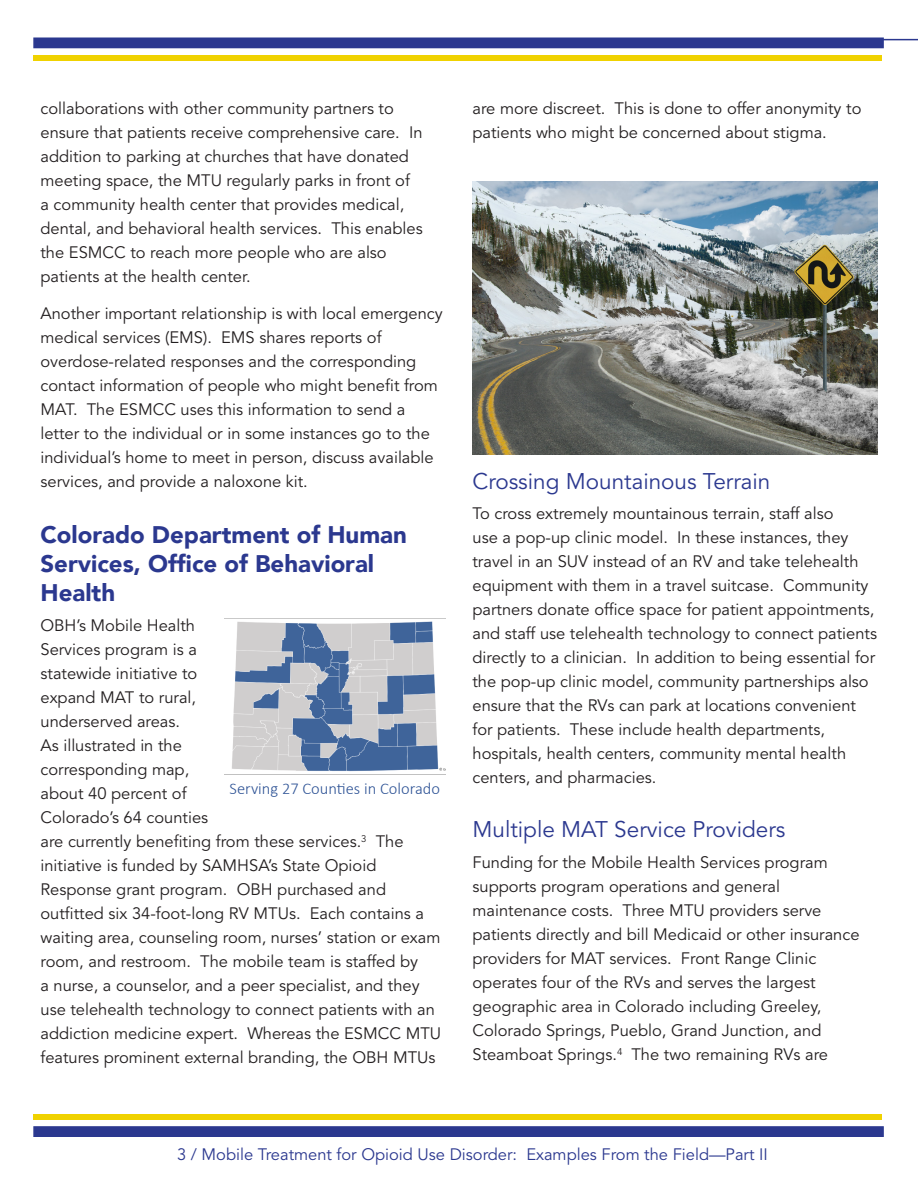
<style>
.page{position:relative;width:918px;height:1188px;background:#fff}
.page>*{position:absolute;margin:0;border:0;box-sizing:border-box;transform-origin:0 0}
.subhead_one{font:900 24px/28.8px "Avenir LT";color:#2b388f}
.subhead_two{font:22.5px "Avenir LT Std";color:#2b388f}
.body_text{font:16.5px/24px "Avenir LT Std";color:#231f20}
.t1{font:16.5px "Avenir LT Std";color:#2b388f}
.t2{font:300 16.5px "Calibri";color:#2f5496}
</style>
<div class="page">
<div style="left:33px;top:38px;width:851px;height:10px;background:#2b388f"></div>
<div style="left:33px;top:55px;width:849px;height:5px;background:#f0d200"></div>
<div style="left:33px;top:1126px;width:851px;height:11px;background:#2b388f;border:2px solid #2b388f"></div>
<div style="left:33px;top:1114px;width:849px;height:6px;background:#f0d200"></div>
<hr style="left:91px;top:39px;width:827px;height:1px;background:#2b388f">
<img style="left:472px;top:181px;width:406px;height:273px">
<img style="left:224px;top:618px;width:222px;height:154px">
<p class="body_text" style="left:40px;top:97px;width:384px">collaborations with other community partners to ensure that patients receive comprehensive care. In addition to parking at churches that have donated meeting space, the MTU regularly parks in front of<br>a community health center that provides medical, dental, and behavioral health services. This enables the ESMCC to reach more people who are also patients at the health center.</p>
<p class="body_text" style="left:40px;top:302px;width:404px">Another important relationship is with local emergency medical services (EMS). EMS shares reports of overdose-related responses and the corresponding contact information of people who might benefit from MAT. The ESMCC uses this information to send a letter to the individual or in some instances go to the individual’s home to meet in person, discuss available services, and provide a naloxone kit.</p>
<p class="subhead_one" style="left:40px;top:520px;width:368px">Colorado Department of Human<br>Services, Office of Behavioral<br>Health</p>
<p class="body_text" style="left:40px;top:614px;width:402px">OBH’s Mobile Health<br>Services program is a<br>statewide initiative to<br>expand MAT to rural,<br>underserved areas.<br>As illustrated in the<br>corresponding map,<br>about 40 percent of<br>Colorado’s 64 counties<br>are currently benefiting from these services.<sup>3</sup> The initiative is funded by SAMHSA’s State Opioid Response grant program. OBH purchased and outfitted six 34-foot-long RV MTUs. Each contains a waiting area, counseling room, nurses’ station or exam room, and restroom. The mobile team is staffed by<br>a nurse, a counselor, and a peer specialist, and they use telehealth technology to connect patients with an addiction medicine expert. Whereas the ESMCC MTU features prominent external branding, the OBH MTUs</p>
<p class="t2" style="left:230px;top:779px;width:212px">Serving 27 Counties in Colorado</p>
<p class="body_text" style="left:472px;top:97px;width:390px">are more discreet. This is done to offer anonymity to patients who might be concerned about stigma.</p>
<p class="subhead_two" style="left:472px;top:468px;width:299px">Crossing Mountainous Terrain</p>
<p class="body_text" style="left:472px;top:502px;width:406px">To cross extremely mountainous terrain, staff also<br>use a pop-up clinic model. In these instances, they travel in an SUV instead of an RV and take telehealth equipment with them in a travel suitcase. Community partners donate office space for patient appointments, and staff use telehealth technology to connect patients directly to a clinician. In addition to being essential for the pop-up clinic model, community partnerships also ensure that the RVs can park at locations convenient for patients. These include health departments, hospitals, health centers, community mental health centers, and pharmacies.</p>
<p class="subhead_two" style="left:472px;top:817px;width:315px">Multiple MAT Service Providers</p>
<p class="body_text" style="left:472px;top:851px;width:389px">Funding for the Mobile Health Services program supports program operations and general maintenance costs. Three MTU providers serve patients directly and bill Medicaid or other insurance providers for MAT services. Front Range Clinic operates four of the RVs and serves the largest geographic area in Colorado including Greeley, Colorado Springs, Pueblo, Grand Junction, and Steamboat Springs.<sup>4</sup> The two remaining RVs are</p>
<p class="t1" style="left:177px;top:1145px;width:592px">3 / Mobile Treatment for Opioid Use Disorder: Examples From the Field—Part II</p>
</div>
